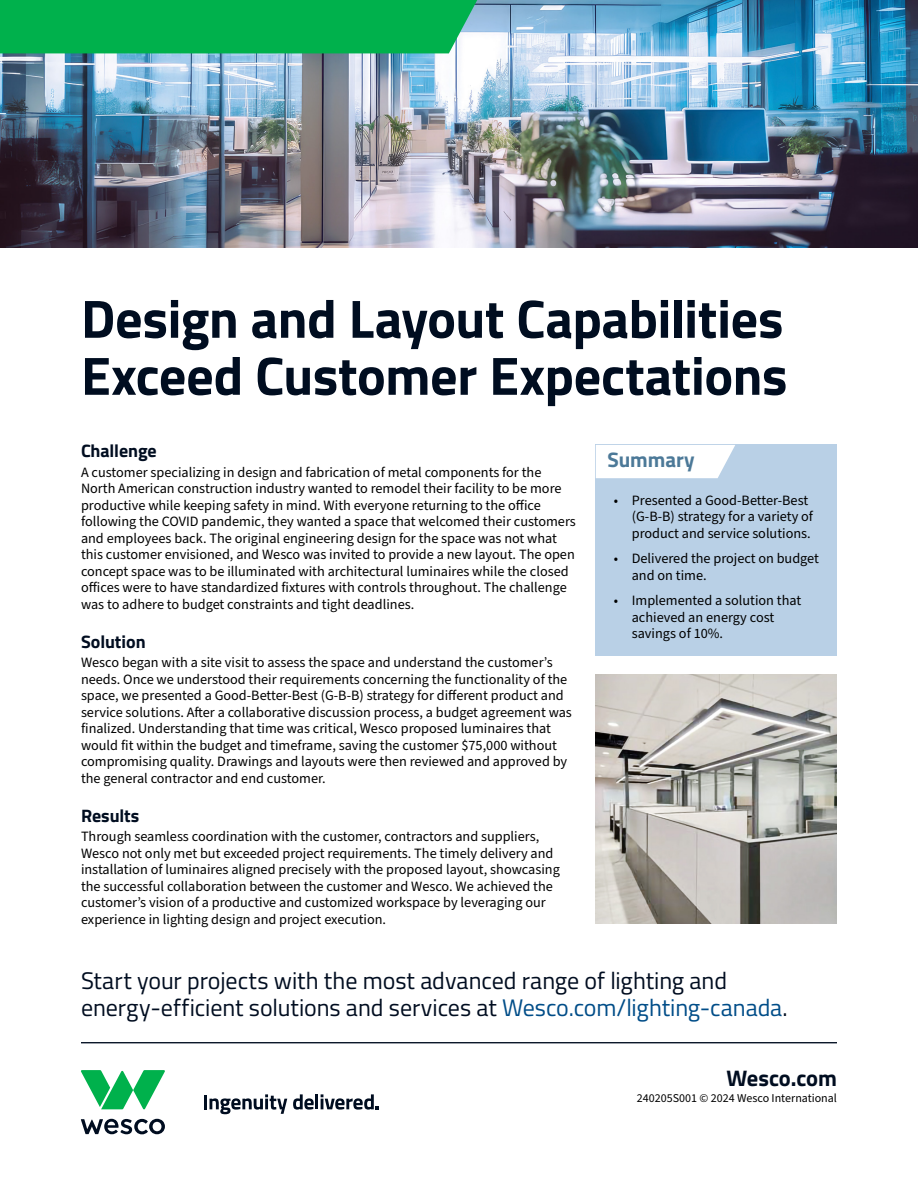
<style>
.page{position:relative;width:918px;height:1188px;background:#fff}
.page>*{position:absolute;margin:0;border:0;box-sizing:border-box;transform-origin:0 0}
.t1{font:700 54px/57px "Titillium Web";letter-spacing:-.01em;color:#000d20}
.t2{font:24px/27px "Titillium Web";letter-spacing:-.005em;color:#000d20}
.t3{font:700 22.5px "Titillium Web";letter-spacing:-.005em;color:#000d20}
.t4{font:700 21px "Titillium Web";letter-spacing:-.005em;color:#4c7998}
.t5{font:700 18px "Titillium Web";letter-spacing:-.005em;color:#000d20}
.t6{font:14.25px/16.5px "Source Sans Pro";color:#000}
.t7{font:12px "Source Sans Pro";color:#000}
.s1{color:#004d88}
</style>
<div class="page">
<img style="left:0;top:0;width:918px;height:248px">
<div style="left:596px;top:445px;width:241px;height:211px;background:#b9d0e6"></div>
<img style="left:596px;top:674px;width:241px;height:250px">
<svg style="left:81px;top:1119px;width:84px;height:15px"></svg>
<svg style="left:81px;top:1070px;width:84px;height:39px"></svg>
<hr style="left:204px;top:1095px;width:3px;height:14px;background:#000d20">
<svg style="left:209px;top:1094px;width:78px;height:20px"></svg>
<svg style="left:293px;top:1094px;width:86px;height:16px"></svg>
<div style="left:0;top:0;width:477px;height:53px;background:#00b14c"></div>
<hr style="left:81px;top:1042px;width:756px;height:1px;background:#000d20">
<div style="left:596px;top:445px;width:139px;height:33px;background:#fff"></div>
<h1 class="t1" style="left:81px;top:288px;width:708px">Design and Layout Capabilities<br>Exceed Customer Expectations</h1>
<p class="t5" style="left:81px;top:437px;width:77px">Challenge</p>
<p class="t6" style="left:81px;top:464px;width:496px">A customer specializing in design and fabrication of metal components for the North American construction industry wanted to remodel their facility to be more productive while keeping safety in mind. With everyone returning to the office following the COVID pandemic, they wanted a space that welcomed their customers and employees back. The original engineering design for the space was not what this customer envisioned, and Wesco was invited to provide a new layout. The open concept space was to be illuminated with architectural luminaires while the closed offices were to have standardized fixtures with controls throughout. The challenge was to adhere to budget constraints and tight deadlines.</p>
<p class="t5" style="left:81px;top:628px;width:66px">Solution</p>
<p class="t6" style="left:81px;top:655px;width:492px">Wesco began with a site visit to assess the space and understand the customer’s needs. Once we understood their requirements concerning the functionality of the space, we presented a Good-Better-Best (G-B-B) strategy for different product and service solutions. After a collaborative discussion process, a budget agreement was finalized. Understanding that time was critical, Wesco proposed luminaires that would fit within the budget and timeframe, saving the customer $75,000 without compromising quality. Drawings and layouts were then reviewed and approved by the general contractor and end customer.</p>
<p class="t5" style="left:81px;top:802px;width:60px">Results</p>
<p class="t6" style="left:81px;top:829px;width:480px">Through seamless coordination with the customer, contractors and suppliers, Wesco not only met but exceeded project requirements. The timely delivery and installation of luminaires aligned precisely with the proposed layout, showcasing the successful collaboration between the customer and Wesco. We achieved the customer’s vision of a productive and customized workspace by leveraging our experience in lighting design and project execution.</p>
<h3 class="t4" style="left:608px;top:443px;width:89px">Summary</h3>
<p class="t6" style="left:632px;top:492px;width:183px;text-indent:-18px">• Presented a Good-Better-Best (G-B-B) strategy for a variety of product and service solutions.</p>
<p class="t6" style="left:632px;top:551px;width:189px;text-indent:-18px">• Delivered the project on budget and on time.</p>
<p class="t6" style="left:632px;top:593px;width:171px;text-indent:-18px">• Implemented a solution that achieved an energy cost savings of 10%.</p>
<h2 class="t2" style="left:81px;top:965px;width:708px">Start your projects with the most advanced range of lighting and energy-efficient solutions and services at <span class="s1">Wesco.com/lighting-canada</span>.</h2>
<h3 class="t3" style="left:726px;top:1061px;width:112px">Wesco.com</h3>
<p class="t7" style="left:637px;top:1090px;width:202px">240205S001 © 2024 Wesco International</p>
</div>
